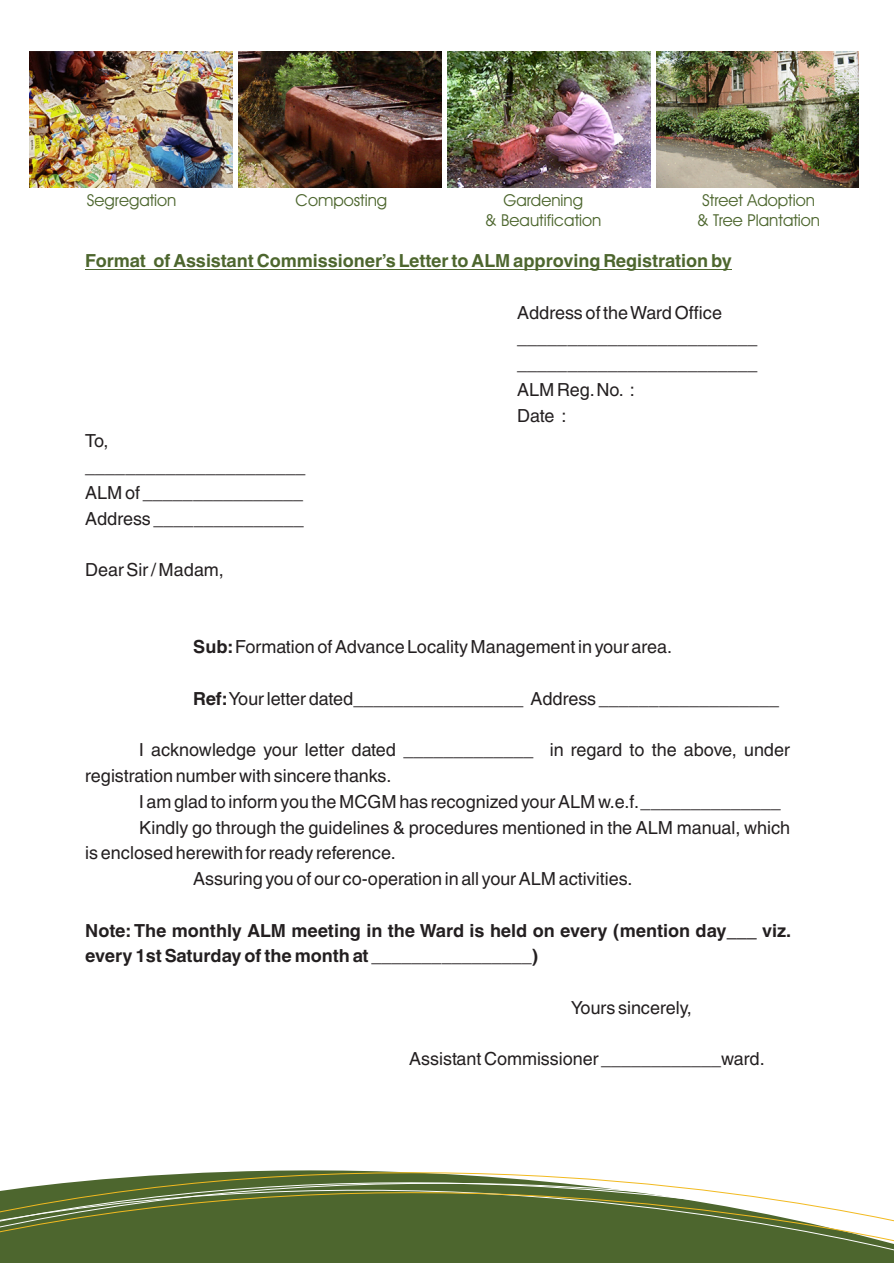
<style>
.page{position:relative;width:894px;height:1263px;background:#fff}
.page>*{position:absolute;margin:0;border:0;box-sizing:border-box;transform-origin:0 0}
.t1{font:18px/25.8px "Helvetica World";color:#231f20}
.t2{font:700 18px/25.8px "Helvetica World";color:#231f20}
.t3{font:700 18px "Helvetica World";color:#4d662e}
.t4{font:16.5px/19.8px "Avant Garde Bk BT";color:#4d662e;text-align:center}
.s1{font-weight:700}
.s2{font-weight:400}
</style>
<div class="page">
<div style="left:0;top:1256px;width:894px;height:7px;background:#4d662e"></div>
<div style="left:0;top:1246px;width:894px;height:10px;background:#4d662e"></div>
<svg style="left:0;top:1170px;width:894px;height:76px"></svg>
<hr style="left:85px;top:269px;width:647px;height:1px;background:#4d662e">
<img style="left:30px;top:52px;width:202px;height:135px">
<img style="left:239px;top:52px;width:202px;height:135px">
<img style="left:447px;top:52px;width:203px;height:135px">
<img style="left:656px;top:52px;width:203px;height:135px">
<p class="t4" style="left:87px;top:192px;width:91px">Segregation</p>
<p class="t4" style="left:296px;top:192px;width:93px">Composting</p>
<p class="t4" style="left:485px;top:192px;width:118px">Gardening<br>&amp; Beautification</p>
<p class="t4" style="left:697px;top:192px;width:125px">Street Adoption &amp; Tree Plantation</p>
<p class="t3" style="left:85px;top:254px;width:648px">Format of Assistant Commissioner’s Letter to ALM approving Registration by</p>
<p class="t1" style="left:517px;top:301px;width:242px">Address of the Ward Office ________________________ ________________________<br>ALM Reg. No. :<br>Date :</p>
<p class="t1" style="left:85px;top:430px;width:222px">To, ______________________<br>ALM of ________________<br>Address _______________</p>
<p class="t1" style="left:85px;top:559px;width:140px">Dear Sir / Madam,</p>
<p class="t1" style="left:193px;top:636px;width:480px"><span class="s1">Sub:</span> Formation of Advance Locality Management in your area.</p>
<p class="t1" style="left:193px;top:688px;width:587px"><span class="s1">Ref:</span>Your letter dated_________________ Address __________________</p>
<p class="t1" style="left:85px;top:739px;width:706px;text-indent:54px">I acknowledge your letter dated _____________ in regard to the above, under registration number with sincere thanks.</p>
<p class="t1" style="left:139px;top:791px;width:643px">I am glad to inform you the MCGM has recognized your ALM w.e.f. ______________</p>
<p class="t1" style="left:139px;top:817px;width:652px">Kindly go through the guidelines &amp; procedures mentioned in the ALM manual, which</p>
<p class="t1" style="left:85px;top:842px;width:312px">is enclosed herewith for ready reference.</p>
<p class="t1" style="left:193px;top:868px;width:441px">Assuring you of our co-operation in all your ALM activities.</p>
<p class="t2" style="left:85px;top:920px;width:707px">Note: The monthly ALM meeting in the Ward is held on every (mention day___ viz. every 1st Saturday of the month at <span class="s2">________________</span>)</p>
<p class="t1" style="left:571px;top:997px;width:122px">Yours sincerely,</p>
<p class="t1" style="left:409px;top:1048px;width:357px">Assistant Commissioner ____________ward.</p>
</div>
